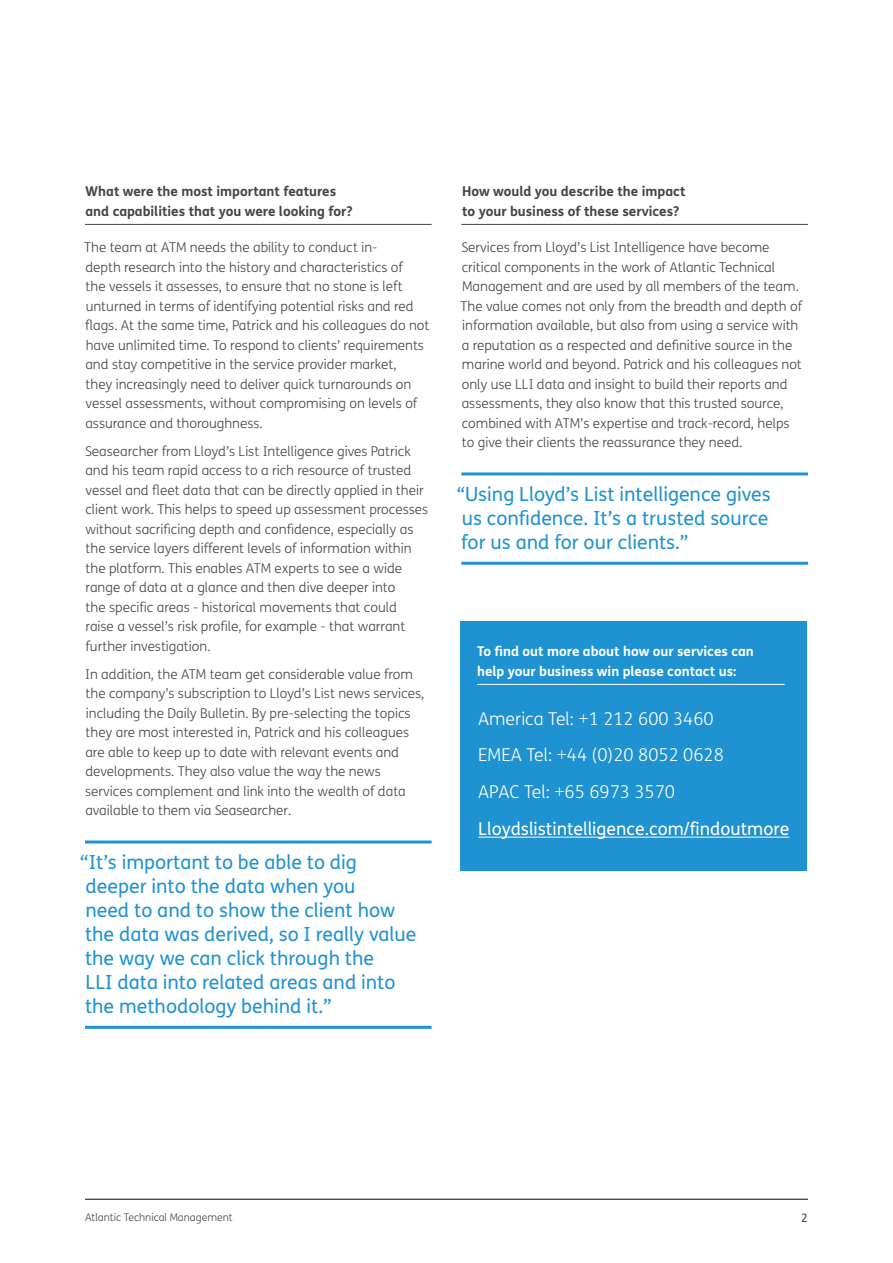
<style>
.page{position:relative;width:893px;height:1263px;background:#fff}
.page>*{position:absolute;margin:0;border:0;box-sizing:border-box;transform-origin:0 0}
.t1{font:19.5px/24px "FS Me";color:#1f92d1}
.t2{font:300 17.7px/36.5px "FS Me";color:#fff}
.t3{font:17.7px "FS Me";color:#fff}
.t4{font:300 13.5px/19.5px "FS Me";color:#424446}
.t5{font:700 13.5px/19.5px "FS Me";color:#424446}
.t6{font:700 13.5px/19.5px "FS Me";color:#fff}
.t7{font:11.7px "FS Me";color:#424446}
.t8{font:300 10.5px "FS Me";color:#424446}
</style>
<div class="page">
<hr style="left:85px;top:1199px;width:723px;height:1px;background:#000518">
<hr style="left:85px;top:224px;width:347px;height:1px;background:#424446">
<hr style="left:85px;top:840px;width:347px;height:3px;background:#1f92d1">
<hr style="left:85px;top:1026px;width:347px;height:3px;background:#1f92d1">
<hr style="left:461px;top:224px;width:347px;height:1px;background:#424446">
<hr style="left:461px;top:472px;width:347px;height:3px;background:#1f92d1">
<hr style="left:461px;top:562px;width:347px;height:3px;background:#1f92d1">
<div style="left:460px;top:621px;width:347px;height:250px;background:#1f92d1"></div>
<hr style="left:477px;top:684px;width:308px;height:1px;background:#fff">
<hr style="left:478px;top:837px;width:311px;height:1px;background:#fff">
<p class="t5" style="left:85px;top:181px;width:269px">What were the most important features and capabilities that you were looking for?</p>
<p class="t4" style="left:84px;top:237px;width:347px">The team at ATM needs the ability to conduct in-<br>depth research into the history and characteristics of<br>the vessels it assesses, to ensure that no stone is left unturned in terms of identifying potential risks and red flags. At the same time, Patrick and his colleagues do not have unlimited time. To respond to clients’ requirements and stay competitive in the service provider market,<br>they increasingly need to deliver quick turnarounds on vessel assessments, without compromising on levels of assurance and thoroughness.</p>
<p class="t4" style="left:85px;top:441px;width:345px">Seasearcher from Lloyd’s List Intelligence gives Patrick and his team rapid access to a rich resource of trusted vessel and fleet data that can be directly applied in their client work. This helps to speed up assessment processes without sacrificing depth and confidence, especially as the service layers different levels of information within the platform. This enables ATM experts to see a wide range of data at a glance and then dive deeper into<br>the specific areas - historical movements that could<br>raise a vessel’s risk profile, for example - that warrant further investigation.</p>
<p class="t4" style="left:85px;top:664px;width:341px">In addition, the ATM team get considerable value from the company’s subscription to Lloyd’s List news services, including the Daily Bulletin. By pre-selecting the topics they are most interested in, Patrick and his colleagues are able to keep up to date with relevant events and developments. They also value the way the news services complement and link into the wealth of data available to them via Seasearcher.</p>
<h1 class="t1" style="left:80px;top:850px;width:337px">“It’s important to be able to dig deeper into the data when you<br>need to and to show the client how the data was derived, so I really value the way we can click through the<br>LLI data into related areas and into the methodology behind it.”</h1>
<p class="t5" style="left:462px;top:181px;width:225px">How would you describe the impact to your business of these services?</p>
<p class="t4" style="left:461px;top:237px;width:343px">Services from Lloyd’s List Intelligence have become critical components in the work of Atlantic Technical Management and are used by all members of the team.<br>The value comes not only from the breadth and depth of information available, but also from using a service with a reputation as a respected and definitive source in the marine world and beyond. Patrick and his colleagues not only use LLI data and insight to build their reports and assessments, they also know that this trusted source, combined with ATM’s expertise and track-record, helps to give their clients the reassurance they need.</p>
<h1 class="t1" style="left:457px;top:482px;width:315px;text-align:justify">“Using Lloyd’s List intelligence gives us confidence. It’s a trusted source for us and for our clients.”</h1>
<p class="t6" style="left:477px;top:641px;width:278px">To find out more about how our services can help your business win please contact us:</p>
<h2 class="t2" style="left:478px;top:700px;width:247px">America Tel: +1 212 600 3460<br>EMEA Tel: +44 (0)20 8052 0628<br>APAC Tel: +65 6973 3570</h2>
<h2 class="t3" style="left:478px;top:816px;width:313px">Lloydslistintelligence.com/findoutmore</h2>
<p class="t8" style="left:85px;top:1210px;width:149px">Atlantic Technical Management</p>
<p class="t7" style="left:801px;top:1209px;width:8px">2</p>
</div>
